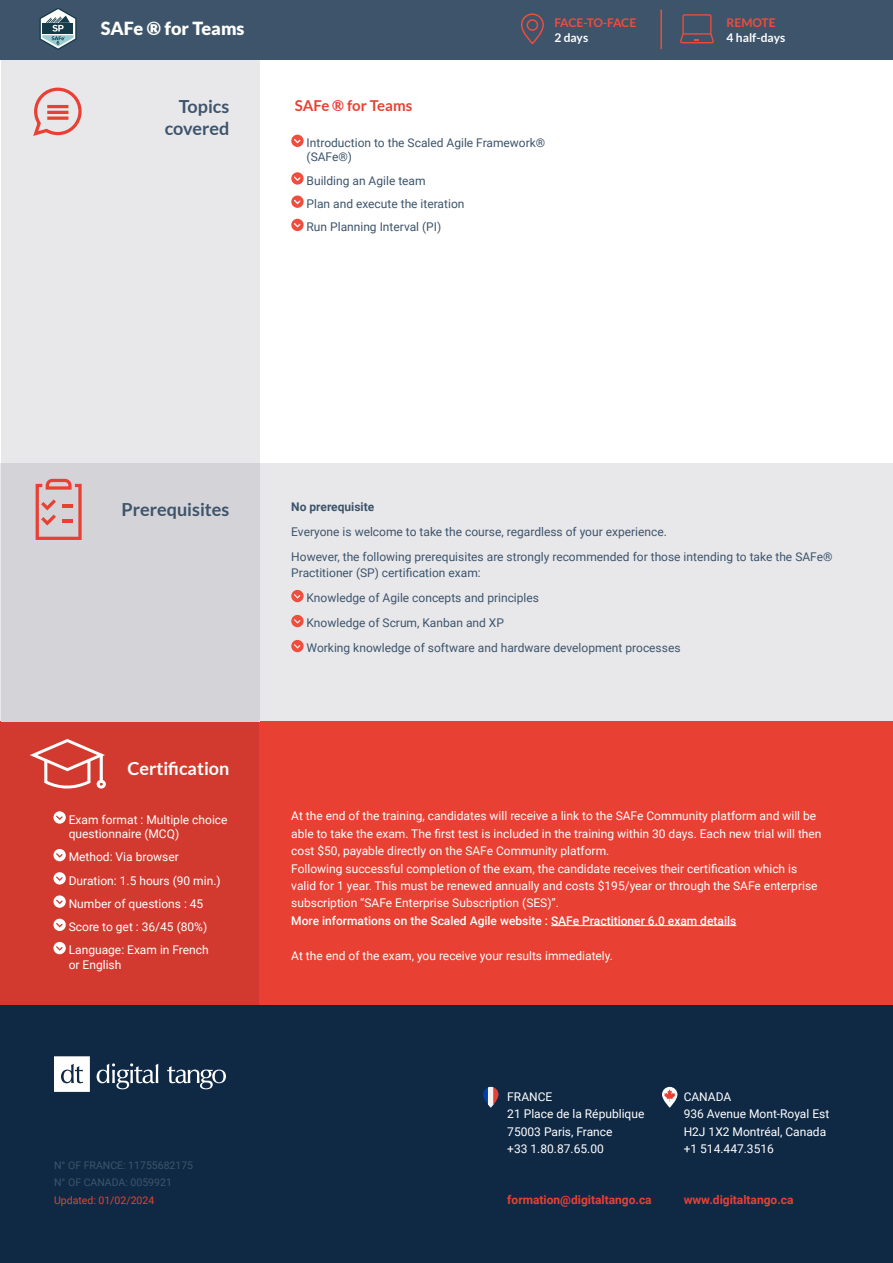
<style>
.page{position:relative;width:893px;height:1263px;background:#fff}
.page>*{position:absolute;margin:0;border:0;box-sizing:border-box;transform-origin:0 0}
.t1{font:900 18.15px "Lato";color:#fff}
.t2{font:700 18px/21.6px "Lato";color:#3d546b;text-align:right}
.t3{font:700 18px "Lato";color:#fff}
.t4{font:700 15px "Lato";color:#e84033}
.Liste_à_puces_DT{font:12px/17.4px "Roboto";color:#fff}
.Liste_à_puces_DT-2{font:12px/14.4px "Roboto";color:#3d546b}
.t5{font:500 12px "Roboto";color:#fff}
.Liste_à_puces_DT-3{font:700 12px "Roboto";color:#e84033}
.t6{font:700 12px "Lato";letter-spacing:-.015em;color:#ef4d3d}
.t7{font:700 12px "Lato";color:#fff}
.t8{font:700 12px "Roboto";color:#3d546b}
.t9{font:10.5px "Roboto";color:#3d546b}
.t10{font:10.5px "Roboto";color:#e84033}
</style>
<div class="page">
<div style="left:0;top:721px;width:893px;height:541px;background:#e84033"></div>
<div style="left:1px;top:1px;width:259px;height:720px;background:#e8e8eb"></div>
<div style="left:0;top:721px;width:259px;height:285px;background:#d33a2f"></div>
<div style="left:1px;top:463px;width:892px;height:258px;background:linear-gradient(to right,#d5d5da,#efeff1)"></div>
<svg style="left:291px;top:135px;width:13px;height:12px"></svg>
<svg style="left:291px;top:172px;width:13px;height:13px"></svg>
<svg style="left:291px;top:196px;width:13px;height:12px"></svg>
<svg style="left:291px;top:219px;width:13px;height:12px"></svg>
<svg style="left:291px;top:590px;width:13px;height:12px"></svg>
<svg style="left:291px;top:615px;width:13px;height:12px"></svg>
<svg style="left:291px;top:640px;width:13px;height:12px"></svg>
<svg style="left:53px;top:811px;width:13px;height:13px"></svg>
<svg style="left:53px;top:849px;width:13px;height:12px"></svg>
<svg style="left:53px;top:872px;width:13px;height:12px"></svg>
<svg style="left:53px;top:895px;width:13px;height:13px"></svg>
<svg style="left:53px;top:919px;width:13px;height:12px"></svg>
<svg style="left:53px;top:942px;width:13px;height:12px"></svg>
<svg style="left:33px;top:87px;width:49px;height:49px"></svg>
<div style="left:0;top:0;width:893px;height:60px;background:#3d546b"></div>
<svg style="left:36px;top:479px;width:46px;height:61px"></svg>
<svg style="left:30px;top:739px;width:76px;height:49px"></svg>
<div style="left:0;top:1006px;width:893px;height:257px;background:#0f2945"></div>
<svg style="left:97px;top:1063px;width:61px;height:26px"></svg>
<svg style="left:167px;top:1066px;width:59px;height:23px"></svg>
<svg style="left:54px;top:1056px;width:36px;height:36px"></svg>
<svg style="left:662px;top:1087px;width:15px;height:21px"></svg>
<svg style="left:664px;top:1089px;width:11px;height:12px"></svg>
<svg style="left:483px;top:1087px;width:15px;height:21px"></svg>
<svg style="left:488px;top:1087px;width:10px;height:21px"></svg>
<hr style="left:551px;top:925px;width:185px;height:1px;background:#fff">
<svg style="left:520px;top:13px;width:24px;height:32px"></svg>
<svg style="left:680px;top:14px;width:34px;height:29px"></svg>
<hr style="left:660px;top:10px;width:2px;height:39px;background:#ef4d3d">
<svg style="left:40px;top:8px;width:37px;height:42px"></svg>
<h1 class="t1" style="left:101px;top:18px;width:145px">SAFe ® for Teams</h1>
<h3 class="t2" style="left:165px;top:95px;width:66px">Topics covered</h3>
<p class="t6" style="left:554px;top:16px;width:83px">FACE-TO-FACE</p>
<p class="t6" style="left:727px;top:16px;width:51px">REMOTE</p>
<p class="t7" style="left:554px;top:31px;width:35px">2 days</p>
<p class="t7" style="left:727px;top:31px;width:60px">4 half-days</p>
<h4 class="t4" style="left:295px;top:97px;width:119px">SAFe ® for Teams</h4>
<p class="Liste_à_puces_DT-2" style="left:307px;top:135px;width:240px">Introduction to the Scaled Agile Framework® (SAFe®)</p>
<p class="Liste_à_puces_DT-2" style="left:307px;top:173px;width:121px">Building an Agile team</p>
<p class="Liste_à_puces_DT-2" style="left:307px;top:196px;width:159px">Plan and execute the iteration</p>
<p class="Liste_à_puces_DT-2" style="left:307px;top:219px;width:136px">Run Planning Interval (PI)</p>
<h3 class="t2" style="left:122px;top:499px;width:109px">Prerequisites</h3>
<h3 class="t3" style="left:127px;top:758px;width:103px">Certification</h3>
<p class="Liste_à_puces_DT" style="left:69px;top:812px;width:160px;line-height:14.4px">Exam format : Multiple choice questionnaire (MCQ)</p>
<p class="Liste_à_puces_DT" style="left:69px;top:848px;width:112px">Method: Via browser</p>
<p class="Liste_à_puces_DT" style="left:69px;top:871px;width:153px">Duration: 1.5 hours (90 min.)</p>
<p class="Liste_à_puces_DT" style="left:69px;top:894px;width:136px">Number of questions : 45</p>
<p class="Liste_à_puces_DT" style="left:69px;top:917px;width:140px">Score to get : 36/45 (80%)</p>
<p class="Liste_à_puces_DT" style="left:69px;top:942px;width:142px;line-height:14.4px">Language: Exam in French or English</p>
<p class="t8" style="left:291px;top:498px;width:85px">No prerequisite</p>
<p class="Liste_à_puces_DT-2" style="left:291px;top:524px;width:377px">Everyone is welcome to take the course, regardless of your experience.</p>
<p class="Liste_à_puces_DT-2" style="left:291px;top:548px;width:543px;line-height:16.5px">However, the following prerequisites are strongly recommended for those intending to take the SAFe®<br>Practitioner (SP) certification exam:</p>
<p class="Liste_à_puces_DT-2" style="left:307px;top:590px;width:234px">Knowledge of Agile concepts and principles</p>
<p class="Liste_à_puces_DT-2" style="left:307px;top:615px;width:199px">Knowledge of Scrum, Kanban and XP</p>
<p class="Liste_à_puces_DT-2" style="left:307px;top:640px;width:375px">Working knowledge of software and hardware development processes</p>
<p class="Liste_à_puces_DT" style="left:291px;top:807px;width:532px">At the end of the training, candidates will receive a link to the SAFe Community platform and will be able to take the exam. The first test is included in the training within 30 days. Each new trial will then cost $50, payable directly on the SAFe Community platform.</p>
<p class="Liste_à_puces_DT" style="left:291px;top:859px;width:528px">Following successful completion of the exam, the candidate receives their certification which is valid for 1 year. This must be renewed annually and costs $195/year or through the SAFe enterprise subscription “SAFe Enterprise Subscription (SES)”.</p>
<p class="t5" style="left:291px;top:912px;width:447px">More informations on the Scaled Agile website : SAFe Practitioner 6.0 exam details</p>
<p class="Liste_à_puces_DT" style="left:291px;top:946px;width:323px">At the end of the exam, you receive your results immediately.</p>
<p class="Liste_à_puces_DT" style="left:507px;top:1087px;width:47px">FRANCE</p>
<p class="Liste_à_puces_DT" style="left:507px;top:1105px;width:139px">21 Place de la République</p>
<p class="Liste_à_puces_DT" style="left:507px;top:1122px;width:107px">75003 Paris, France</p>
<p class="Liste_à_puces_DT" style="left:507px;top:1140px;width:98px">+33 1.80.87.65.00</p>
<p class="Liste_à_puces_DT" style="left:684px;top:1087px;width:49px">CANADA</p>
<p class="Liste_à_puces_DT" style="left:684px;top:1105px;width:147px">936 Avenue Mont-Royal Est</p>
<p class="Liste_à_puces_DT" style="left:684px;top:1122px;width:144px">H2J 1X2 Montréal, Canada</p>
<p class="Liste_à_puces_DT" style="left:684px;top:1140px;width:92px">+1 514.447.3516</p>
<p class="t9" style="left:54px;top:1157px;width:141px">N° OF FRANCE: 11755682175</p>
<p class="t9" style="left:54px;top:1175px;width:119px">N° OF CANADA: 0059921</p>
<p class="t10" style="left:54px;top:1192px;width:102px">Updated: 01/02/2024</p>
<p class="Liste_à_puces_DT-3" style="left:507px;top:1191px;width:146px">formation@digitaltango.ca</p>
<p class="Liste_à_puces_DT-3" style="left:684px;top:1191px;width:111px">www.digitaltango.ca</p>
</div>
